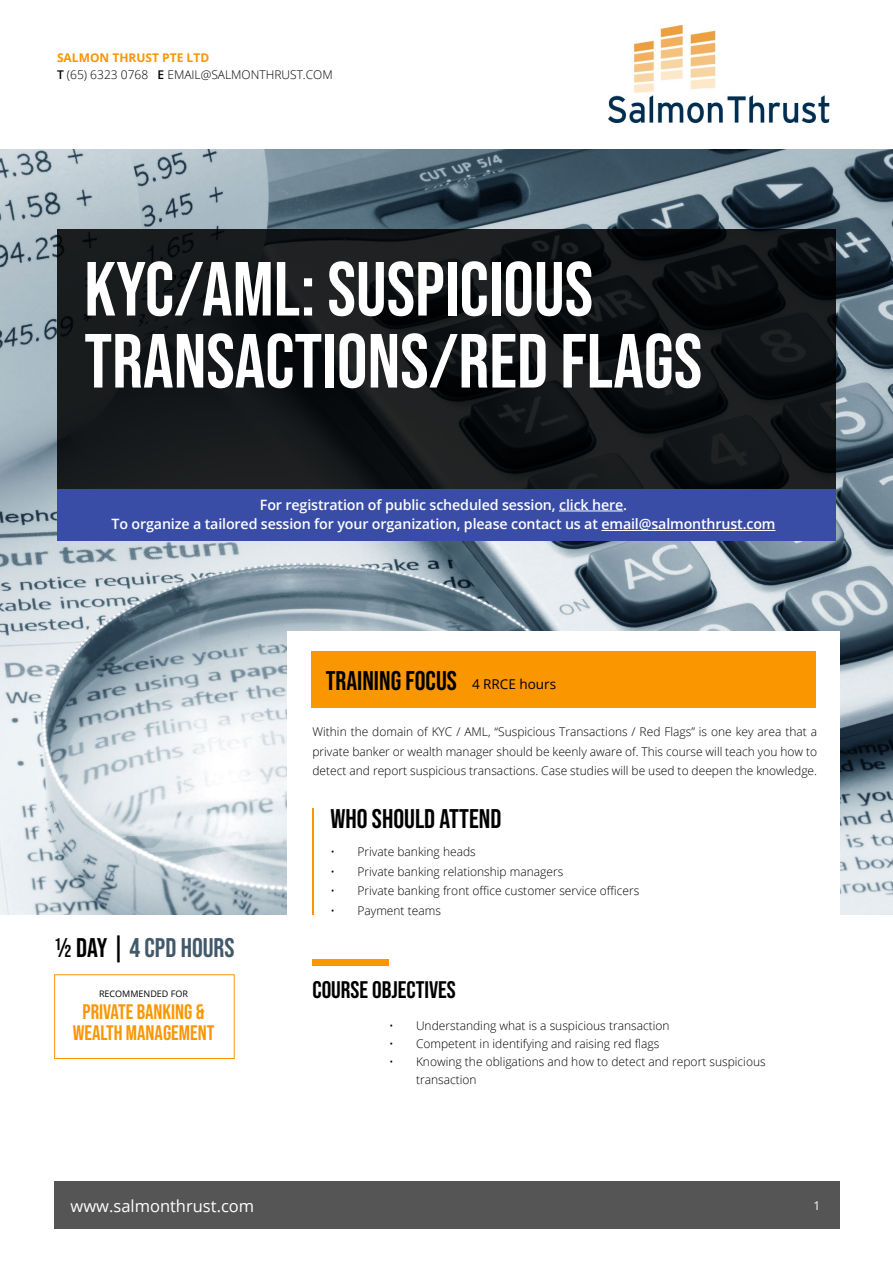
<style>
.page{position:relative;width:893px;height:1263px;background:#fff}
.page>*{position:absolute;margin:0;border:0;box-sizing:border-box;transform-origin:0 0}
.t1{font:76.5px/72px "Bebas Neue";color:#fff}
.t2{font:27px "Bebas Neue";color:#000}
.t3{font:27px "Bebas Neue";color:#415969}
.t4{font:24px "Bebas Neue";color:#000}
.t5{font:21px/21px "Bebas Neue";color:#fa9600;text-align:center}
.t6{font:16.5px "Open Sans";color:#fff}
.t7{font:600 14.25px/19.5px "Open Sans";letter-spacing:-.01em;color:#fff;text-align:center}
.t8{font:13.5px "Open Sans";color:#000}
.t9{font:300 12px/19.5px "Open Sans";color:#000}
.t10{font:12px "Open Sans";color:#fff}
.t11{font:9px "Open Sans";color:#000}
.s1{font-weight:700;color:#fa9600}
.s2{font-weight:600}
.s3{font-style:inherit}
.s4{color:#000}
</style>
<div class="page">
<img style="left:0;top:149px;width:893px;height:765px">
<div style="left:287px;top:631px;width:553px;height:532px;background:#fff"></div>
<img style="left:609px;top:26px;width:220px;height:97px">
<svg style="left:57px;top:230px;width:779px;height:259px;fill:#15181a"></svg>
<div style="left:311px;top:651px;width:505px;height:57px;background:#fa9600"></div>
<hr style="left:312px;top:808px;width:2px;height:106px;background:#fa9600">
<div style="left:54px;top:1182px;width:786px;height:47px;background:#555"></div>
<div style="left:54px;top:974px;width:181px;height:85px;border:1px solid #fa9600"></div>
<div style="left:312px;top:959px;width:77px;height:7px;background:#fa9600"></div>
<div style="left:57px;top:489px;width:779px;height:52px;background:#394da7"></div>
<hr style="left:559px;top:511px;width:64px;height:1px;background:#fff">
<hr style="left:601px;top:530px;width:174px;height:1px;background:#fff">
<p class="t9" style="left:57px;top:49px;width:277px;line-height:16.5px"><span class="s1">SALMON THRUST PTE LTD<br></span><span class="s2">T</span> (65) 6323 0768 <span class="s2">E</span> EMAIL@SALMONTHRUST.COM</p>
<h1 class="t1" style="left:84px;top:252px;width:619px">KYC/AML: SUSPICIOUS<br>TRANSACTIONS/RED FLAGS</h1>
<p class="t7" style="left:112px;top:495px;width:665px">For registration of public scheduled session, click here.<br>To organize a tailored session for your organization, please contact us at email@salmonthrust.com</p>
<h2 class="t2" style="left:326px;top:665px;width:133px">TRAINING FOCUS</h2>
<p class="t8" style="left:472px;top:675px;width:86px"><span class="s3">4</span> RRCE h<span class="s3">ou</span>rs</p>
<p class="t9" style="left:312px;top:722px;width:506px;text-align:justify">Within the domain of KYC / AML, “Suspicious Transactions / Red Flags” is one key area that a private banker or wealth manager should be keenly aware of. This course will teach you how to detect and report suspicious transactions. Case studies will be used to deepen the knowledge.</p>
<h2 class="t2" style="left:330px;top:803px;width:172px">WHO SHOULD ATTEND</h2>
<h2 class="t3" style="left:54px;top:933px;width:182px"><span class="s4">½ DAY |</span> 4 CPD HOURS</h2>
<p class="t11" style="left:99px;top:988px;width:90px">RECOMMENDED FOR</p>
<h3 class="t5" style="left:73px;top:1001px;width:143px">PRIVATE BANKING &amp;<br>WEALTH MANAGEMENT</h3>
<p class="t9" style="left:330px;top:842px;width:147px">• Private banking heads</p>
<p class="t9" style="left:330px;top:861px;width:234px">• Private banking relationship managers</p>
<p class="t9" style="left:330px;top:881px;width:310px">• Private banking front office customer service officers</p>
<p class="t9" style="left:330px;top:900px;width:112px">• Payment teams</p>
<h3 class="t4" style="left:312px;top:976px;width:145px">COURSE OBJECtIVES</h3>
<p class="t9" style="left:389px;top:1015px;width:282px">• Understanding what is a suspicious transaction</p>
<p class="t9" style="left:389px;top:1033px;width:272px">• Competent in identifying and raising red flags</p>
<p class="t9" style="left:416px;top:1052px;width:351px;line-height:18px;text-indent:-27px">• Knowing the obligations and how to detect and report suspicious transaction</p>
<h3 class="t6" style="left:71px;top:1194px;width:185px">www.salmonthrust.com</h3>
<p class="t10" style="left:814px;top:1197px;width:8px">1</p>
</div>
